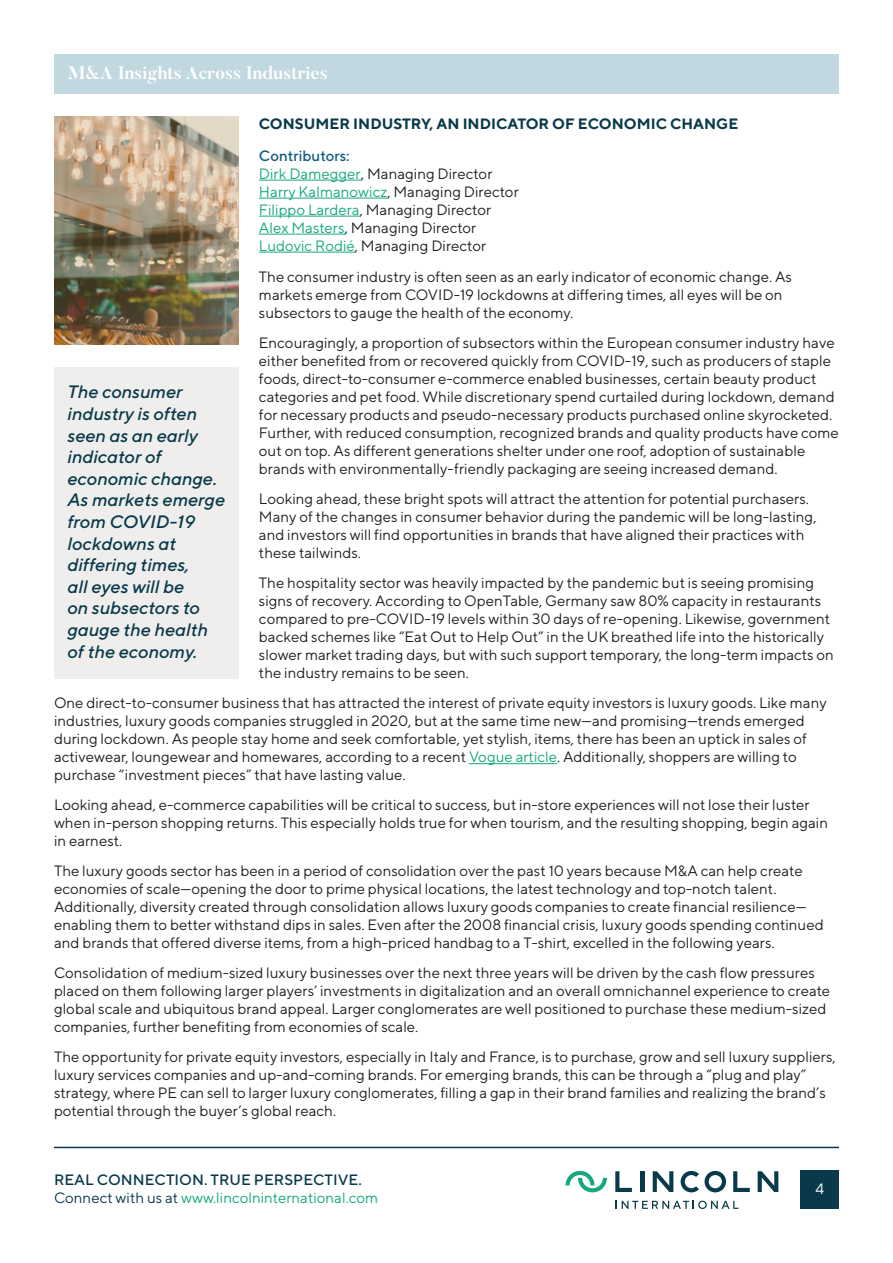
<style>
.page{position:relative;width:893px;height:1263px;background:#fff}
.page>*{position:absolute;margin:0;border:0;box-sizing:border-box;transform-origin:0 0}
.t1{font:italic 500 18px/21.6px "TT Norms";color:#093a4b}
.t2{font:700 18px "Butler";color:#fff}
.t3{font:15px/18px "TT Norms";color:#231f20}
.t4{font:500 15px/18px "TT Norms";color:#093a4b}
.t5{font:700 15px "TT Norms";color:#093a4b}
.t6{font:15px "TT Norms";color:#fff}
.s1{font-weight:500;color:#105a81}
.s2{color:#16a87e}
.s3{font-weight:400}
.s4{font-weight:400;color:#16a87e}
</style>
<div class="page">
<hr style="left:640px;top:1171px;width:4px;height:21px;background:#093a4b">
<svg style="left:653px;top:1171px;width:20px;height:21px"></svg>
<svg style="left:615px;top:1171px;width:17px;height:21px"></svg>
<svg style="left:758px;top:1171px;width:20px;height:21px"></svg>
<svg style="left:733px;top:1171px;width:17px;height:21px"></svg>
<svg style="left:681px;top:1171px;width:45px;height:21px"></svg>
<svg style="left:565px;top:1171px;width:42px;height:21px"></svg>
<svg style="left:616px;top:1201px;width:122px;height:8px"></svg>
<hr style="left:54px;top:1147px;width:785px;height:1px;background:#093a4b">
<div style="left:801px;top:1171px;width:38px;height:38px;background:#093a4b"></div>
<div style="left:54px;top:54px;width:785px;height:40px;background:#c1d8e1"></div>
<hr style="left:259px;top:180px;width:102px;height:1px;background:#16a87e">
<hr style="left:259px;top:198px;width:128px;height:1px;background:#16a87e">
<hr style="left:259px;top:216px;width:101px;height:1px;background:#16a87e">
<hr style="left:259px;top:234px;width:86px;height:1px;background:#16a87e">
<hr style="left:259px;top:252px;width:96px;height:1px;background:#16a87e">
<hr style="left:469px;top:763px;width:88px;height:1px;background:#16a87e">
<div style="left:54px;top:368px;width:185px;height:311px;background:#efeeec"></div>
<img style="left:54px;top:116px;width:185px;height:229px">
<p class="t2" style="left:68px;top:61px;width:262px">M&amp;A Insights Across Industries</p>
<p class="t5" style="left:259px;top:114px;width:481px">CONSUMER INDUSTRY, AN INDICATOR OF ECONOMIC CHANGE</p>
<p class="t3" style="left:259px;top:146px;width:261px"><span class="s1">Contributors:<br></span><span class="s2">Dirk Damegger</span><span class="s1">,</span> Managing Director<br><span class="s2">Harry Kalmanowicz</span>, Managing Director<br><span class="s2">Filippo Lardera</span>, Managing Director<br><span class="s2">Alex Masters</span><span class="s1">,</span> Managing Director<br><span class="s2">Ludovic Rodié</span>, Managing Director</p>
<p class="t3" style="left:259px;top:267px;width:535px">The consumer industry is often seen as an early indicator of economic change. As markets emerge from COVID-19 lockdowns at differing times, all eyes will be on subsectors to gauge the health of the economy.</p>
<p class="t3" style="left:259px;top:333px;width:581px">Encouragingly, a proportion of subsectors within the European consumer industry have either benefited from or recovered quickly from COVID-19, such as producers of staple foods, direct-to-consumer e-commerce enabled businesses, certain beauty product categories and pet food. While discretionary spend curtailed during lockdown, demand for necessary products and pseudo-necessary products purchased online skyrocketed.<br>Further, with reduced consumption, recognized brands and quality products have come out on top. As different generations shelter under one roof, adoption of sustainable brands with environmentally-friendly packaging are seeing increased demand.</p>
<p class="t3" style="left:259px;top:489px;width:559px">Looking ahead, these bright spots will attract the attention for potential purchasers.<br>Many of the changes in consumer behavior during the pandemic will be long-lasting, and investors will find opportunities in brands that have aligned their practices with these tailwinds.</p>
<p class="t3" style="left:259px;top:573px;width:577px">The hospitality sector was heavily impacted by the pandemic but is seeing promising signs of recovery. According to OpenTable, Germany saw 80% capacity in restaurants compared to pre-COVID-19 levels within 30 days of re-opening. Likewise, government backed schemes like “Eat Out to Help Out” in the UK breathed life into the historically slower market trading days, but with such support temporary, the long-term impacts on the industry remains to be seen.</p>
<p class="t3" style="left:54px;top:693px;width:774px">One direct-to-consumer business that has attracted the interest of private equity investors is luxury goods. Like many industries, luxury goods companies struggled in 2020, but at the same time new—and promising—trends emerged during lockdown. As people stay home and seek comfortable, yet stylish, items, there has been an uptick in sales of activewear, loungewear and homewares, according to a recent <span class="s2">Vogue article</span>. Additionally, shoppers are willing to purchase “investment pieces” that have lasting value.</p>
<p class="t3" style="left:54px;top:795px;width:776px">Looking ahead, e-commerce capabilities will be critical to success, but in-store experiences will not lose their luster when in-person shopping returns. This especially holds true for when tourism, and the resulting shopping, begin again in earnest.</p>
<p class="t3" style="left:54px;top:861px;width:771px">The luxury goods sector has been in a period of consolidation over the past 10 years because M&amp;A can help create economies of scale—opening the door to prime physical locations, the latest technology and top-notch talent.<br>Additionally, diversity created through consolidation allows luxury goods companies to create financial resilience— enabling them to better withstand dips in sales. Even after the 2008 financial crisis, luxury goods spending continued and brands that offered diverse items, from a high-priced handbag to a T-shirt, excelled in the following years.</p>
<p class="t3" style="left:54px;top:963px;width:778px">Consolidation of medium-sized luxury businesses over the next three years will be driven by the cash flow pressures placed on them following larger players’ investments in digitalization and an overall omnichannel experience to create global scale and ubiquitous brand appeal. Larger conglomerates are well positioned to purchase these medium-sized companies, further benefiting from economies of scale.</p>
<p class="t3" style="left:54px;top:1047px;width:783px">The opportunity for private equity investors, especially in Italy and France, is to purchase, grow and sell luxury suppliers, luxury services companies and up-and-coming brands. For emerging brands, this can be through a “plug and play” strategy, where PE can sell to larger luxury conglomerates, filling a gap in their brand families and realizing the brand’s potential through the buyer’s global reach.</p>
<p class="t1" style="left:68px;top:381px;width:159px">The consumer industry is often seen as an early indicator of economic change.<br>As markets emerge from COVID-19 lockdowns at differing times,<br>all eyes will be<br>on subsectors to gauge the health of the economy.</p>
<p class="t4" style="left:54px;top:1170px;width:326px">REAL CONNECTION. TRUE PERSPECTIVE.<br><span class="s3">Connect with us at</span> <span class="s4">www.lincolninternational.com</span></p>
<p class="t6" style="left:815px;top:1179px;width:10px">4</p>
</div>
